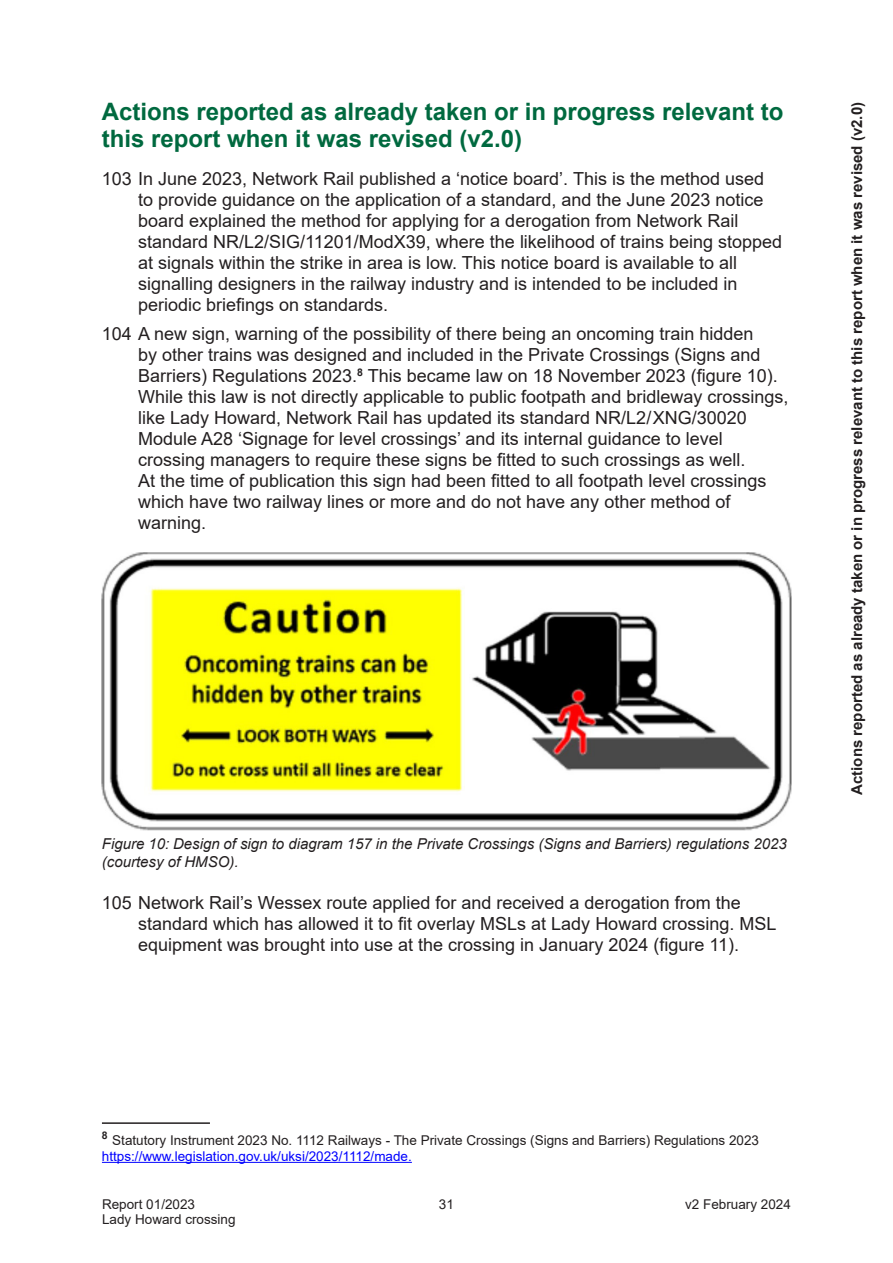
<style>
.page{position:relative;width:893px;height:1263px;background:#fff}
.page>*{position:absolute;margin:0;border:0;box-sizing:border-box;transform-origin:0 0}
.A_-_Page_Header{font:700 24px/27px "Arial";color:#00693f}
.A_-_Body_Copy{font:18px/21px "Arial";color:#231f20}
.Caption_text{font:italic 15px/18px "Arial";color:#231f20}
.t1{font:700 15px "Arial";color:#231f20}
.t2{font:13.5px/15px "Arial";color:#231f20}
.s1{color:#00f}
</style>
<div class="page">
<hr style="left:102px;top:1122px;width:108px;height:2px;background:#231f20">
<hr style="left:102px;top:1162px;width:310px;height:1px;background:#00f">
<img style="left:102px;top:553px;width:689px;height:277px">
<h1 class="A_-_Page_Header" style="left:102px;top:98px;width:683px">Actions reported as already taken or in progress relevant to this report when it was revised (v2.0)</h1>
<p class="A_-_Body_Copy" style="left:138px;top:168px;width:646px;text-indent:-36px">103 In June 2023, Network Rail published a ‘notice board’. This is the method used to provide guidance on the application of a standard, and the June 2023 notice board explained the method for applying for a derogation from Network Rail standard NR/L2/SIG/11201/ModX39, where the likelihood of trains being stopped at signals within the strike in area is low. This notice board is available to all signalling designers in the railway industry and is intended to be included in periodic briefings on standards.</p>
<p class="A_-_Body_Copy" style="left:138px;top:323px;width:652px;text-indent:-36px">104 A new sign, warning of the possibility of there being an oncoming train hidden<br>by other trains was designed and included in the Private Crossings (Signs and Barriers) Regulations 2023.<sup>8</sup> This became law on 18 November 2023 (figure 10).<br>While this law is not directly applicable to public footpath and bridleway crossings, like Lady Howard, Network Rail has updated its standard NR/L2/ XNG/30020<br>Module A28 ‘Signage for level crossings’ and its internal guidance to level crossing managers to require these signs be fitted to such crossings as well.<br>At the time of publication this sign had been fitted to all footpath level crossings which have two railway lines or more and do not have any other method of warning.</p>
<p class="Caption_text" style="left:102px;top:835px;width:686px">Figure 10: Design of sign to diagram 157 in the Private Crossings (Signs and Barriers) regulations 2023 (courtesy of HMSO).</p>
<p class="A_-_Body_Copy" style="left:138px;top:892px;width:640px;text-indent:-36px">105 Network Rail’s Wessex route applied for and received a derogation from the standard which has allowed it to fit overlay MSLs at Lady Howard crossing. MSL equipment was brought into use at the crossing in January 2024 (figure 11).</p>
<p class="t1" style="left:846px;top:795px;width:694px;rotate:-90deg">Actions reported as already taken or in progress relevant to this report when it was revised (v2.0)</p>
<p class="t2" style="left:102px;top:1132px;width:659px;line-height:16.2px"><sup>8</sup> Statutory Instrument 2023 No. 1112 Railways - The Private Crossings (Signs and Barriers) Regulations 2023 <span class="s1">https://www.legislation.gov.uk/uksi/2023/1112/made.</span></p>
<p class="t2" style="left:102px;top:1197px;width:135px">Report 01/2023<br>Lady Howard crossing</p>
<p class="t2" style="left:439px;top:1197px;width:17px">31</p>
<p class="t2" style="left:685px;top:1197px;width:107px">v2 February 2024</p>
</div>
